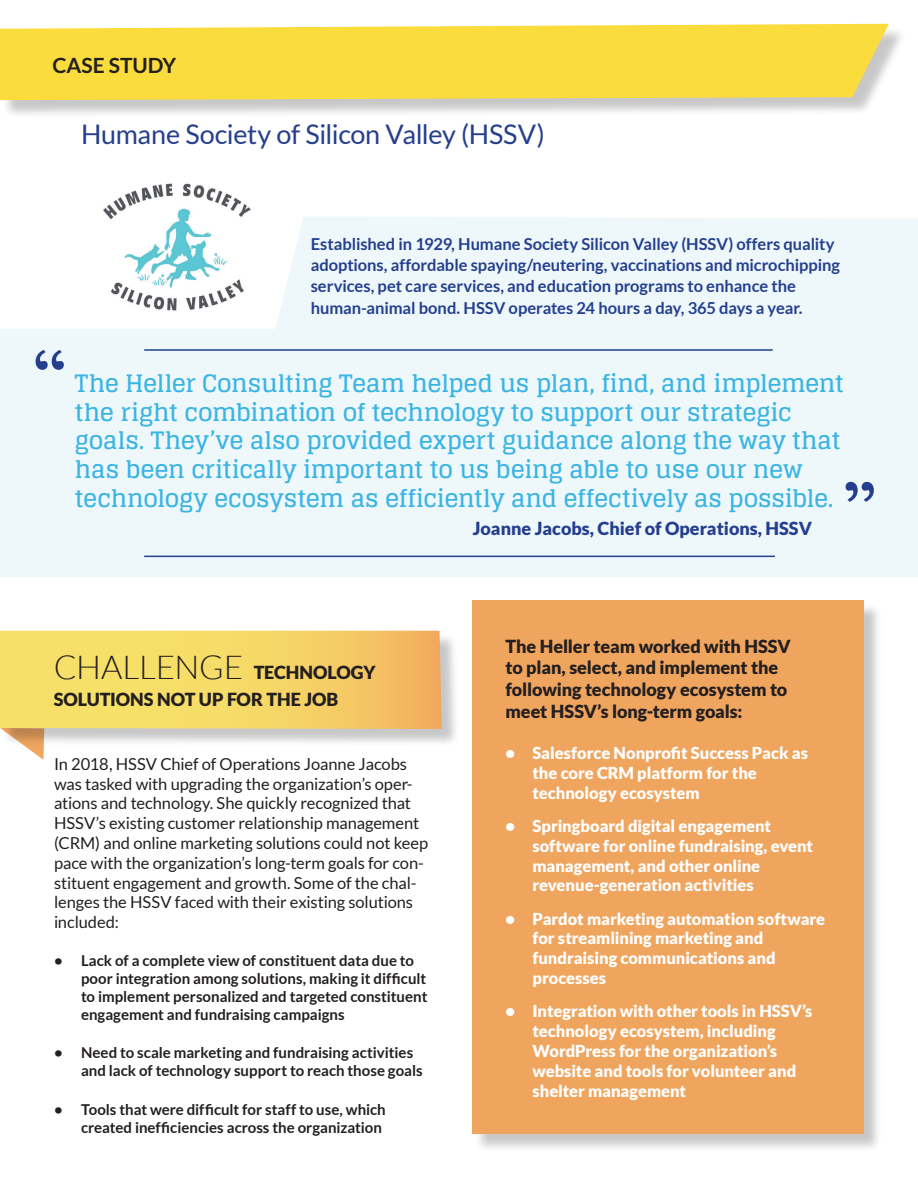
<style>
.page{position:relative;width:918px;height:1188px;background:#fff}
.page>*{position:absolute;margin:0;border:0;box-sizing:border-box;transform-origin:0 0}
.t1{font:108px "Perec Blanca";color:#253f8e}
.t2{font:27px "Lato";letter-spacing:-.015em;color:#253f8e}
.t3{font:700 24px/28.8px "Glegoo";letter-spacing:-.01em;color:#3bb4e4}
.t4{font:700 21px "Lato";color:#231f20}
.t5{font:900 18px/21.6px "Lato";letter-spacing:-.005em;color:#231f20}
.t6{font:900 18px "Lato";color:#253f8e}
.t7{font:900 16.5px/19.8px "Lato";letter-spacing:-.005em;color:#fff}
.t8{font:16.5px/19.8px "Lato";letter-spacing:-.005em;color:#231f20}
.t9{font:700 16.5px/21.1px "Lato";letter-spacing:-.005em;color:#253f8e}
.t10{font:700 15px/18px "Lato";color:#231f20}
.s1{font-weight:300;font-size:33px}
</style>
<div class="page">
<div style="left:0;top:217px;width:918px;height:360px;background:#eef8fb"></div>
<div style="left:475px;top:603px;width:408px;height:550px;background:#231f20;opacity:.25"></div>
<div style="left:472px;top:600px;width:392px;height:534px;background:#f0a55e"></div>
<img style="left:100px;top:183px;width:154px;height:129px">
<div style="left:2px;top:633px;width:458px;height:115px;background:#231f20;opacity:.25"></div>
<svg style="left:0;top:631px;width:442px;height:129px;background:#f3d985"></svg>
<hr style="left:144px;top:349px;width:629px;height:2px;background:#253f8e">
<hr style="left:144px;top:556px;width:631px;height:1px;background:#253f8e">
<div style="left:2px;top:26px;width:905px;height:93px;background:#231f20;opacity:.25"></div>
<svg style="left:0;top:24px;width:889px;height:76px;background:#f8dc48"></svg>
<p class="t4" style="left:52px;top:53px;width:125px">CASE STUDY</p>
<h2 class="t2" style="left:81px;top:120px;width:465px">Humane Society of Silicon Valley (HSSV)</h2>
<p class="t9" style="left:311px;top:233px;width:531px">Established in 1929, Humane Society Silicon Valley (HSSV) offers quality adoptions, affordable spaying/neutering, vaccinations and microchipping services, pet care services, and education programs to enhance the human-animal bond. HSSV operates 24 hours a day, 365 days a year.</p>
<h1 class="t1" style="left:27px;top:328px;width:47px">“</h1>
<p class="t3" style="left:75px;top:369px;width:771px">The Heller Consulting Team helped us plan, find, and implement the right combination of technology to support our strategic goals. They’ve also provided expert guidance along the way that has been critically important to us being able to use our new technology ecosystem as efficiently and effectively as possible.</p>
<h1 class="t1" style="left:837px;top:460px;width:47px">”</h1>
<p class="t6" style="left:473px;top:518px;width:341px">Joanne Jacobs, Chief of Operations, HSSV</p>
<p class="t5" style="left:54px;top:659px;width:323px;line-height:27px"><span class="s1">CHALLENGE</span> TECHNOLOGY<br>SOLUTIONS NOT UP FOR THE JOB</p>
<p class="t8" style="left:54px;top:754px;width:376px">In 2018, HSSV Chief of Operations Joanne Jacobs was tasked with upgrading the organization’s oper&shy;ations and technology. She quickly recognized that HSSV’s existing customer relationship management (CRM) and online marketing solutions could not keep pace with the organization’s long-term goals for con&shy;stituent engagement and growth. Some of the chal&shy;lenges the HSSV faced with their existing solutions included:</p>
<p class="t10" style="left:81px;top:951px;width:348px;text-indent:-27px">• Lack of a complete view of constituent data due to poor integration among solutions, making it difficult to implement personalized and targeted constituent engagement and fundraising campaigns</p>
<p class="t10" style="left:81px;top:1044px;width:343px;text-indent:-27px">• Need to scale marketing and fundraising activities and lack of technology support to reach those goals</p>
<p class="t10" style="left:54px;top:1100px;width:333px;text-align:right">• Tools that were difficult for staff to use, which created inefficiencies across the organization</p>
<p class="t5" style="left:506px;top:635px;width:287px">The Heller team worked with HSSV to plan, select, and implement the following technology ecosystem to meet HSSV’s long-term goals:</p>
<p class="t7" style="left:532px;top:743px;width:277px;text-indent:-27px">• Salesforce Nonprofit Success Pack as the core CRM platform for the technology ecosystem</p>
<p class="t7" style="left:532px;top:816px;width:282px;text-indent:-27px">• Springboard digital engagement software for online fundraising, event management, and other online revenue-generation activities</p>
<p class="t7" style="left:532px;top:908px;width:294px;text-indent:-27px">• Pardot marketing automation software for streamlining marketing and fundraising communications and processes</p>
<p class="t7" style="left:532px;top:1001px;width:282px;text-indent:-27px">• Integration with other tools in HSSV’s technology ecosystem, including<br>WordPress for the organization’s website and tools for volunteer and shelter management</p>
</div>
